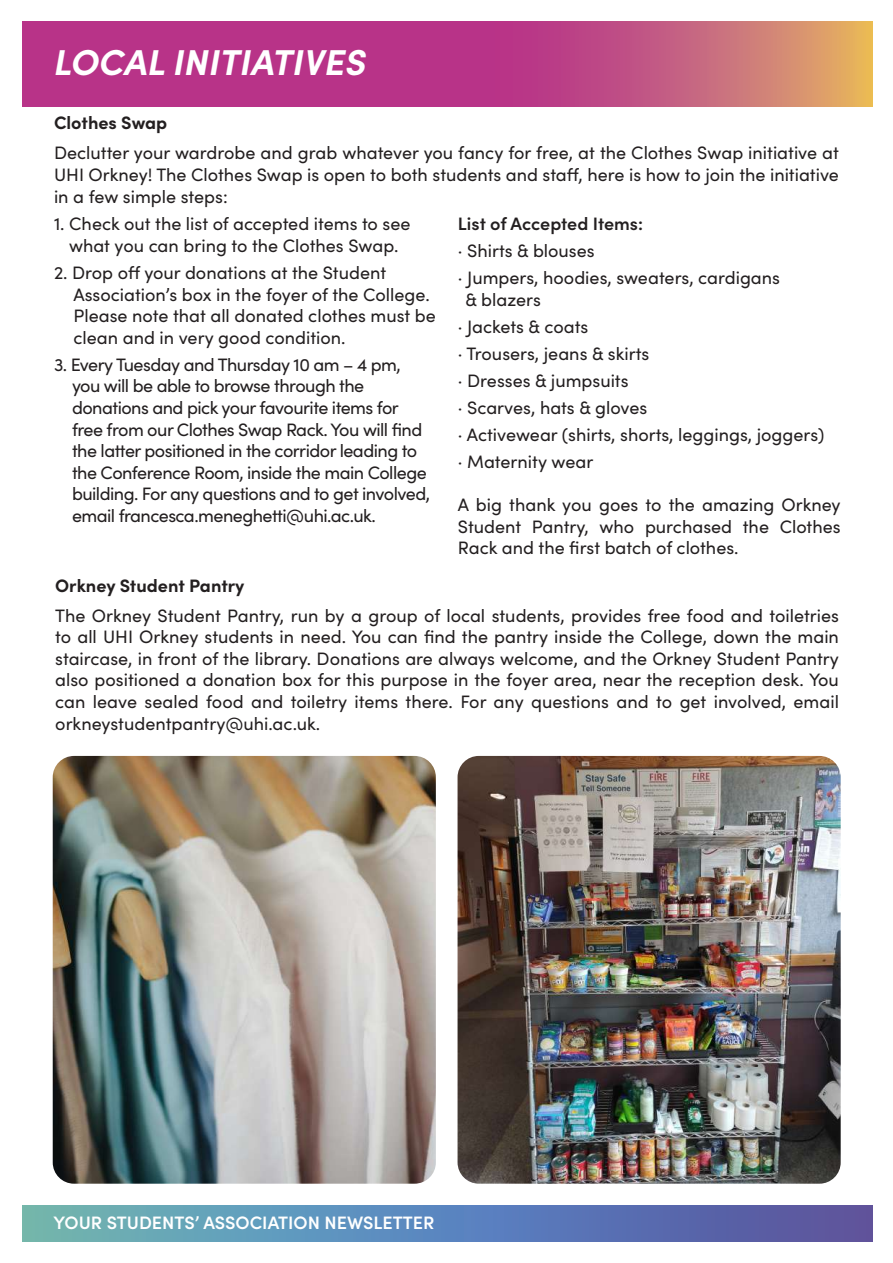
<style>
.page{position:relative;width:893px;height:1263px;background:#fff}
.page>*{position:absolute;margin:0;border:0;box-sizing:border-box;transform-origin:0 0}
.t1{font:italic 700 36px "Sofia Pro";color:#fff}
.t2{font:18px/21.6px "Sofia Pro";color:#231f20;text-align:justify}
.t3{font:18px/21.6px "Sofia Pro";letter-spacing:-.03em;color:#231f20}
.t4{font:600 18px "Sofia Pro";color:#fff}
.t5{font:700 18px "Sofia Pro";color:#231f20}
.t6{font:600 18px "Sofia Pro";color:#231f20}
</style>
<div class="page">
<svg style="left:22px;top:1205px;width:851px;height:37px;background:#5f84b3"></svg>
<svg style="left:22px;top:21px;width:851px;height:85px;background:#bf4b82"></svg>
<img style="left:53px;top:756px;width:383px;height:428px">
<img style="left:458px;top:756px;width:383px;height:428px">
<h1 class="t1" style="left:54px;top:35px;width:314px">LOCAL INITIATIVES</h1>
<p class="t5" style="left:54px;top:109px;width:115px">Clothes Swap</p>
<p class="t2" style="left:54px;top:141px;width:786px">Declutter your wardrobe and grab whatever you fancy for free, at the Clothes Swap initiative at UHI Orkney! The Clothes Swap is open to both students and staff, here is how to join the initiative in a few simple steps:</p>
<p class="t2" style="left:54px;top:212px;width:358px;text-align:center">1. Check out the list of accepted items to see what you can bring to the Clothes Swap.</p>
<p class="t2" style="left:74px;top:261px;width:364px;text-align:left;text-indent:-20px">2. Drop off your donations at the Student Association’s box in the foyer of the College.<br>Please note that all donated clothes must be clean and in very good condition.</p>
<p class="t3" style="left:72px;top:353px;width:360px;text-indent:-18px">3. Every Tuesday and Thursday 10 am – 4 pm, you will be able to browse through the donations and pick your favourite items for free from our Clothes Swap Rack. You will find the latter positioned in the corridor leading to the Conference Room, inside the main College building. For any questions and to get involved, email francesca.meneghetti@uhi.ac.uk.</p>
<p class="t6" style="left:458px;top:210px;width:187px">List of Accepted Items:</p>
<p class="t2" style="left:458px;top:237px;width:324px;line-height:27px">· Shirts &amp; blouses<br>· Jumpers, hoodies, sweaters, cardigans</p>
<p class="t2" style="left:458px;top:285px;width:368px;line-height:27px;text-align:left;text-indent:8px">&amp; blazers<br>· Jackets &amp; coats<br>· Trousers, jeans &amp; skirts<br>· Dresses &amp; jumpsuits<br>· Scarves, hats &amp; gloves<br>· Activewear (shirts, shorts, leggings, joggers) · Maternity wear</p>
<p class="t2" style="left:458px;top:493px;width:384px">A big thank you goes to the amazing Orkney Student Pantry, who purchased the Clothes Rack and the first batch of clothes.</p>
<p class="t5" style="left:55px;top:571px;width:191px">Orkney Student Pantry</p>
<p class="t2" style="left:55px;top:604px;width:785px">The Orkney Student Pantry, run by a group of local students, provides free food and toiletries to all UHI Orkney students in need. You can find the pantry inside the College, down the main staircase, in front of the library. Donations are always welcome, and the Orkney Student Pantry also positioned a donation box for this purpose in the foyer area, near the reception desk. You can leave sealed food and toiletry items there. For any questions and to get involved, email orkneystudentpantry@uhi.ac.uk.</p>
<p class="t4" style="left:54px;top:1209px;width:382px">YOUR STUDENTS’ ASSOCIATION NEWSLETTER</p>
</div>
